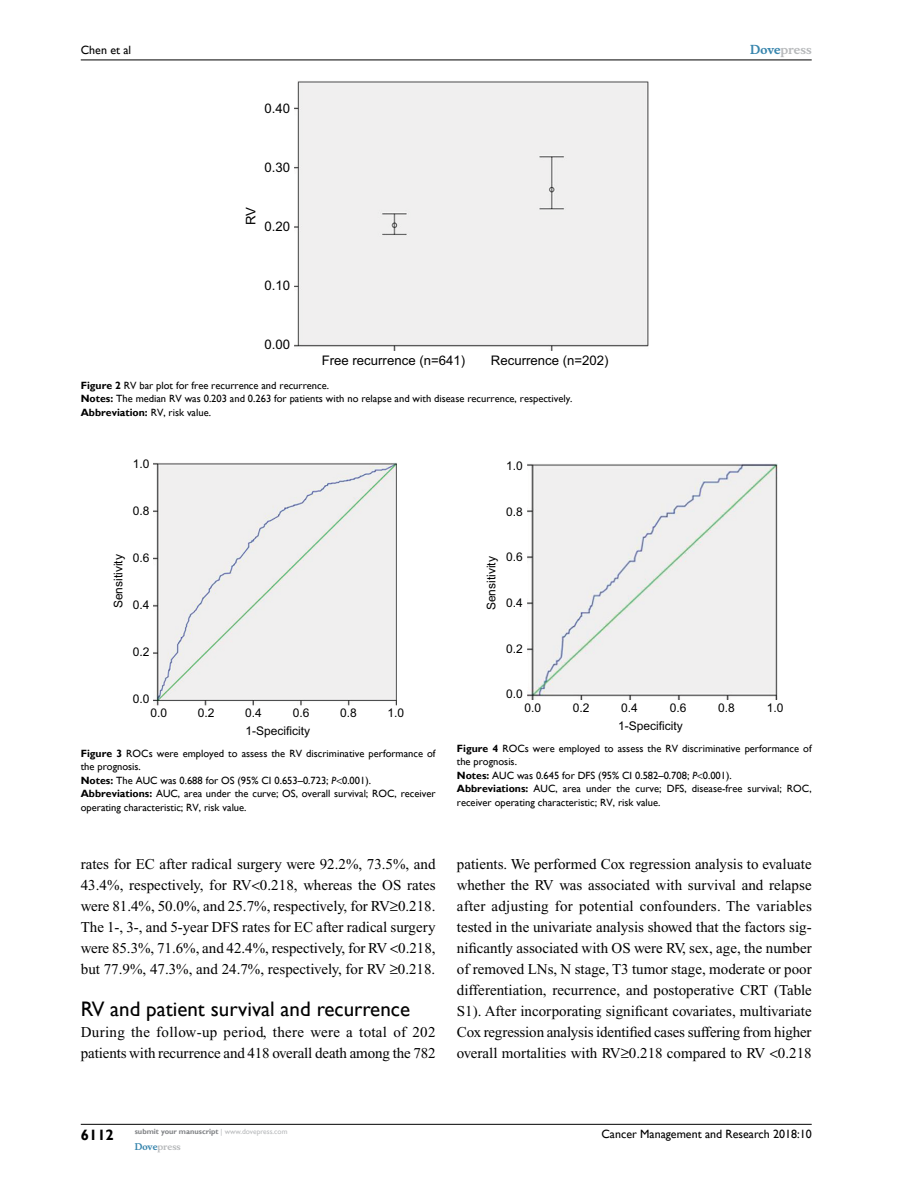
<style>
.page{position:relative;width:918px;height:1188px;background:#fff}
.page>*{position:absolute;margin:0;border:0;box-sizing:border-box;transform-origin:0 0}
.t1{font:21px "Gill Sans";color:#000}
.t2{font:15px/21px "Times New Roman";color:#000;text-align:justify}
.t3{font:700 15px "Gill Sans";color:#000}
.t4{font:13.2px "Arial";color:#000}
.t5{font:12px "Arial";color:#000}
.t6{font:12px "Gill Sans";color:#000}
.t7{font:700 12px "Musee";color:#b8babc}
.t8{font:10.5px/13.5px "Gill Sans";color:#000}
.t9{font:700 9px "Musee";color:#b8babc}
.t10{font:700 7.5px "Gill Sans";color:#808285}
.s1{font-weight:700}
.s2{color:#3785ad}
.s3{font-style:italic}
.s4{font-weight:400;color:#b8babc}
</style>
<div class="page">
<hr style="left:81px;top:1124px;width:731px;height:1px;background:#000">
<hr style="left:81px;top:60px;width:731px;height:1px;background:#000">
<div style="left:294px;top:81px;width:354px;height:269px;background:#f0efef"></div>
<img style="left:154px;top:462px;width:243px;height:243px">
<img style="left:527px;top:464px;width:250px;height:236px">
<p class="t6" style="left:81px;top:43px;width:52px">Chen et al</p>
<p class="t4" style="left:264px;top:99px;width:27px">0.40</p>
<p class="t4" style="left:264px;top:158px;width:27px">0.30</p>
<p class="t4" style="left:242px;top:225px;width:20px;rotate:-90deg">RV</p>
<p class="t4" style="left:264px;top:217px;width:27px">0.20</p>
<p class="t4" style="left:264px;top:276px;width:27px">0.10</p>
<p class="t4" style="left:264px;top:335px;width:27px">0.00</p>
<p class="t4" style="left:322px;top:352px;width:145px">Free recurrence (n=641)</p>
<p class="t4" style="left:491px;top:352px;width:119px">Recurrence (n=202)</p>
<p class="t8" style="left:81px;top:379px;width:493px"><span class="s1">Figure 2</span> RV bar plot for free recurrence and recurrence.<br><span class="s1">Notes:</span> The median RV was 0.203 and 0.263 for patients with no relapse and with disease recurrence, respectively.<br><span class="s1">Abbreviation:</span> RV, risk value.</p>
<p class="t5" style="left:133px;top:456px;width:18px">1.0</p>
<p class="t5" style="left:133px;top:503px;width:18px">0.8</p>
<p class="t5" style="left:506px;top:457px;width:18px">1.0</p>
<p class="t5" style="left:506px;top:503px;width:18px">0.8</p>
<p class="t7" style="left:750px;top:43px;width:63px"><span class="s2">Dove</span>press</p>
<p class="t5" style="left:110px;top:608px;width:56px;rotate:-90deg">Sensitivity</p>
<p class="t5" style="left:133px;top:550px;width:18px">0.6</p>
<p class="t5" style="left:133px;top:597px;width:18px">0.4</p>
<p class="t5" style="left:133px;top:644px;width:18px">0.2</p>
<p class="t5" style="left:133px;top:691px;width:18px">0.0</p>
<p class="t5" style="left:150px;top:705px;width:18px">0.0</p>
<p class="t5" style="left:198px;top:705px;width:18px">0.2</p>
<p class="t5" style="left:245px;top:705px;width:18px">0.4</p>
<p class="t5" style="left:293px;top:705px;width:18px">0.6</p>
<p class="t5" style="left:340px;top:705px;width:18px">0.8</p>
<p class="t5" style="left:387px;top:705px;width:18px">1.0</p>
<p class="t5" style="left:246px;top:723px;width:66px">1-Specificity</p>
<p class="t8" style="left:81px;top:747px;width:356px"><span class="s1">Figure 3</span> ROCs were employed to assess the RV discriminative performance of the prognosis.<br><span class="s1">Notes:</span> The AUC was 0.688 for OS (95% CI 0.653–0.723; <span class="s3">P</span> 0.001).<br><span class="s1">Abbreviations:</span> AUC, area under the curve; OS, overall survival; ROC, receiver operating characteristic; RV, risk value.</p>
<p class="t2" style="left:81px;top:854px;width:356px">rates for EC after radical surgery were 92.2%, 73.5%, and 43.4%, respectively, for RV 0.218, whereas the OS rates were 81.4%, 50.0%, and 25.7%, respectively, for RV≥0.218.<br>The 1-, 3-, and 5-year DFS rates for EC after radical surgery were 85.3%, 71.6%, and 42.4%, respectively, for RV 0.218, but 77.9%, 47.3%, and 24.7%, respectively, for RV ≥0.218.</p>
<h1 class="t1" style="left:81px;top:997px;width:331px">RV and patient survival and recurrence</h1>
<p class="t2" style="left:81px;top:1022px;width:356px">During the follow-up period, there were a total of 202 patients with recurrence and 418 overall death among the 782</p>
<p class="t5" style="left:483px;top:610px;width:56px;rotate:-90deg">Sensitivity</p>
<p class="t5" style="left:506px;top:549px;width:18px">0.6</p>
<p class="t5" style="left:506px;top:594px;width:18px">0.4</p>
<p class="t5" style="left:506px;top:640px;width:18px">0.2</p>
<p class="t5" style="left:506px;top:686px;width:18px">0.0</p>
<p class="t5" style="left:524px;top:700px;width:18px">0.0</p>
<p class="t5" style="left:573px;top:700px;width:18px">0.2</p>
<p class="t5" style="left:621px;top:700px;width:18px">0.4</p>
<p class="t5" style="left:670px;top:700px;width:18px">0.6</p>
<p class="t5" style="left:718px;top:700px;width:18px">0.8</p>
<p class="t5" style="left:767px;top:700px;width:18px">1.0</p>
<p class="t5" style="left:618px;top:718px;width:66px">1-Specificity</p>
<p class="t8" style="left:457px;top:742px;width:356px"><span class="s1">Figure 4</span> ROCs were employed to assess the RV discriminative performance of the prognosis.<br><span class="s1">Notes:</span> AUC was 0.645 for DFS (95% CI 0.582–0.708; <span class="s3">P</span> 0.001).<br><span class="s1">Abbreviations:</span> AUC, area under the curve; DFS, disease-free survival; ROC, receiver operating characteristic; RV, risk value.</p>
<p class="t2" style="left:457px;top:854px;width:357px">patients. We performed Cox regression analysis to evaluate whether the RV was associated with survival and relapse after adjusting for potential confounders. The variables tested in the univariate analysis showed that the factors sig&shy;nificantly associated with OS were RV, sex, age, the number of removed LNs, N stage, T3 tumor stage, moderate or poor differentiation, recurrence, and postoperative CRT (Table S1). After incorporating significant covariates, multivariate Cox regression analysis identified cases suffering from higher overall mortalities with RV≥0.218 compared to RV 0.218</p>
<p class="t3" style="left:81px;top:1126px;width:35px">6112</p>
<p class="t10" style="left:135px;top:1127px;width:154px">submit your manuscript <span class="s4">| www.dovepress.com</span></p>
<p class="t9" style="left:135px;top:1141px;width:48px"><span class="s2">Dove</span>press</p>
<p class="t6" style="left:601px;top:1127px;width:212px">Cancer Management and Research 2018:10</p>
</div>
